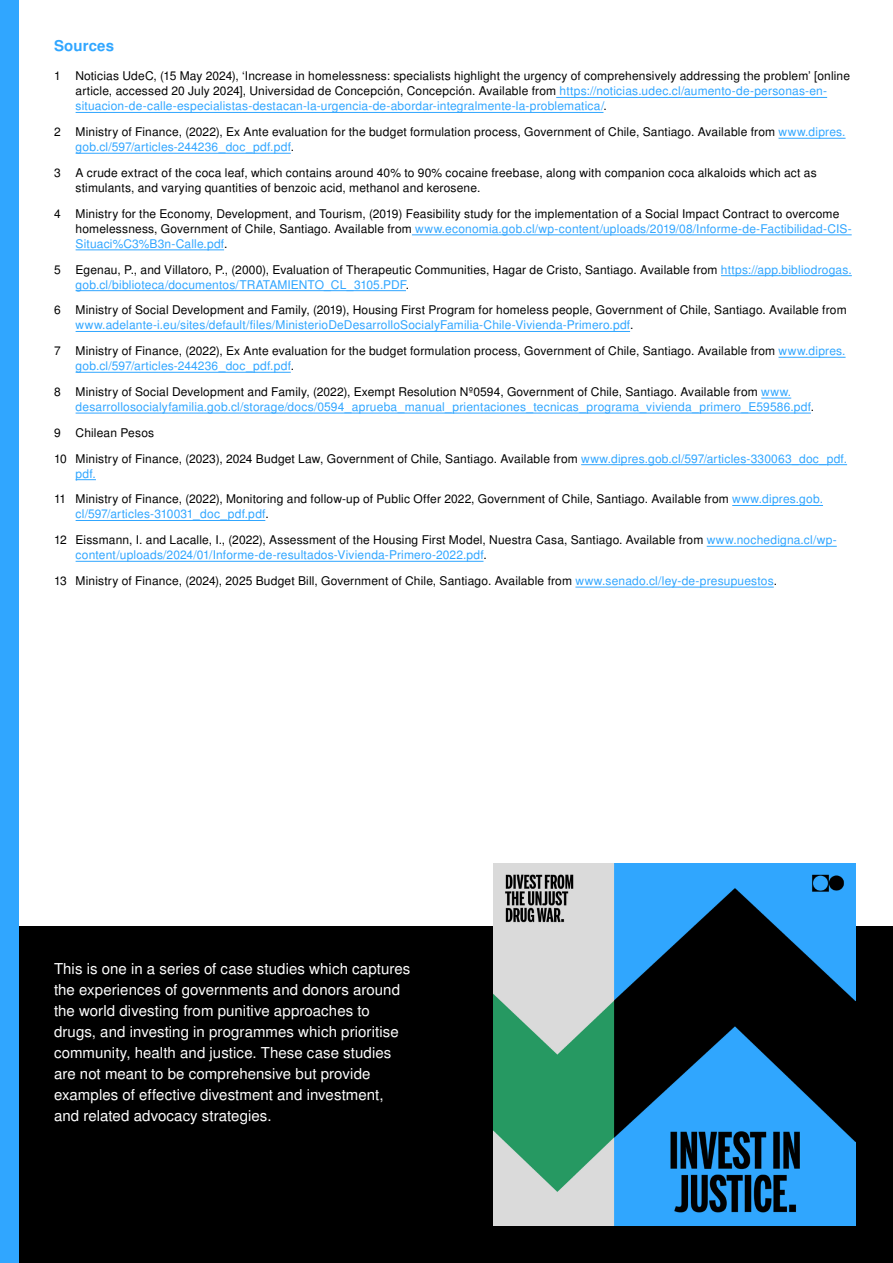
<style>
.page{position:relative;width:893px;height:1263px;background:#fff}
.page>*{position:absolute;margin:0;border:0;box-sizing:border-box;transform-origin:0 0}
.t1{font:15px/21px "Nimbus San L";letter-spacing:.005em;color:#fff}
.t2{font:700 15px "Nimbus San L";letter-spacing:.01em;color:#30a6ff}
.t3{font:12px/15px "Nimbus San L";letter-spacing:.015em;color:#000}
.t4{font:12px/15px "Nimbus San L";letter-spacing:.015em;color:#30a6ff}
.s1{color:#30a6ff}
.s2{color:#000}
</style>
<div class="page">
<div style="left:9px;top:927px;width:884px;height:336px;background:#000"></div>
<div style="left:0;top:0;width:18px;height:1263px;background:#30a6ff"></div>
<img style="left:494px;top:863px;width:361px;height:362px">
<hr style="left:556px;top:97px;width:271px;height:1px;background:#30a6ff">
<hr style="left:76px;top:112px;width:527px;height:1px;background:#30a6ff">
<hr style="left:779px;top:138px;width:67px;height:1px;background:#30a6ff">
<hr style="left:76px;top:153px;width:215px;height:1px;background:#30a6ff">
<hr style="left:412px;top:235px;width:440px;height:1px;background:#30a6ff">
<hr style="left:76px;top:250px;width:148px;height:1px;background:#30a6ff">
<hr style="left:721px;top:275px;width:131px;height:1px;background:#30a6ff">
<hr style="left:76px;top:290px;width:330px;height:1px;background:#30a6ff">
<hr style="left:76px;top:331px;width:554px;height:1px;background:#30a6ff">
<hr style="left:779px;top:357px;width:67px;height:1px;background:#30a6ff">
<hr style="left:76px;top:372px;width:215px;height:1px;background:#30a6ff">
<hr style="left:761px;top:398px;width:30px;height:1px;background:#30a6ff">
<hr style="left:76px;top:413px;width:735px;height:1px;background:#30a6ff">
<hr style="left:581px;top:464px;width:266px;height:1px;background:#30a6ff">
<svg style="left:76px;top:479px;width:20px;height:1px"></svg>
<hr style="left:732px;top:505px;width:91px;height:1px;background:#30a6ff">
<hr style="left:76px;top:520px;width:189px;height:1px;background:#30a6ff">
<hr style="left:707px;top:546px;width:130px;height:1px;background:#30a6ff">
<hr style="left:76px;top:561px;width:407px;height:1px;background:#30a6ff">
<hr style="left:575px;top:587px;width:199px;height:1px;background:#30a6ff">
<p class="t2" style="left:54px;top:36px;width:62px">Sources</p>
<p class="t3" style="left:76px;top:69px;width:776px;text-indent:-22px">1 N oticias UdeC, (15 May 2024), ‘Increase in homelessness: specialists highlight the urgency of comprehensively addressing the problem’ [online article, accessed 20 July 2024], Universidad de Concepción, Concepción. Available from <span class="s1">https://noticias.udec.cl/aumento-de-personas-en&shy;situacion-de-calle-especialistas-destacan-la-urgencia-de-abordar-integralmente-la-problematica/</span>.</p>
<p class="t3" style="left:76px;top:125px;width:771px;text-indent:-22px">2 Ministry of Finance, (2022), Ex Ante evaluation for the budget formulation process, Government of Chile, Santiago. Available from <span class="s1">www.dipres. gob.cl/597/articles-244236_doc_pdf.pdf</span>.</p>
<p class="t3" style="left:76px;top:165px;width:743px;text-indent:-22px">3 A crude extract of the coca leaf, which contains around 40% to 90% cocaine freebase, along with companion coca alkaloids which act as stimulants, and varying quantities of benzoic acid, methanol and kerosene.</p>
<p class="t3" style="left:76px;top:206px;width:778px;text-indent:-22px">4 Ministry for the Economy, Development, and Tourism, (2019) Feasibility study for the implementation of a Social Impact Contract to overcome homelessness, Government of Chile, Santiago. Available from <span class="s1">www.economia.gob.cl/wp-content/uploads/2019/08/Informe-de-Factibilidad-CIS-<br>Situaci%C3%B3n-Calle.pdf</span>.</p>
<p class="t3" style="left:76px;top:262px;width:778px;text-indent:-22px">5 Egenau, P., and Villatoro, P., (2000), Evaluation of Therapeutic Communities, Hagar de Cristo, Santiago. Available from <span class="s1">https://app.bibliodrogas. gob.cl/biblioteca/documentos/TRATAMIENTO_CL_3105.PDF</span>.</p>
<p class="t3" style="left:76px;top:303px;width:773px;text-indent:-22px">6 Ministry of Social Development and Family, (2019), Housing First Program for homeless people, Government of Chile, Santiago. Available from <span class="s1">www.adelante-i.eu/sites/default/files/MinisterioDeDesarrolloSocialyFamilia-Chile-Vivienda-Primero.pdf</span>.</p>
<p class="t3" style="left:76px;top:344px;width:771px;text-indent:-22px">7 Ministry of Finance, (2022), Ex Ante evaluation for the budget formulation process, Government of Chile, Santiago. Available from <span class="s1">www.dipres. gob.cl/597/articles-244236_doc_pdf.pdf</span>.</p>
<p class="t4" style="left:76px;top:384px;width:740px;text-indent:-22px"><span class="s2">8 Ministry of Social Development and Family, (2022), Exempt Resolution Nº0594, Government of Chile, Santiago. Available from</span> www. desarrollosocialyfamilia.gob.cl/storage/docs/0594_aprueba_manual_prientaciones_tecnicas_programa_vivienda_primero_E59586.pdf<span class="s2">.</span></p>
<p class="t3" style="left:54px;top:420px;width:795px;line-height:25.8px">9 Chilean Pesos<br>10 Ministry of Finance, (2023), 2024 Budget Law, Government of Chile, Santiago. Available from <span class="s1">www.dipres.gob.cl/597/articles-330063_doc_pdf.</span></p>
<p class="t3" style="left:54px;top:461px;width:770px;line-height:25.8px;text-indent:22px"><span class="s1">pdf.<br></span>11 Ministry of Finance, (2022), Monitoring and follow-up of Public Offer 2022, Government of Chile, Santiago. Available from <span class="s1">www.dipres.gob.</span></p>
<p class="t3" style="left:54px;top:501px;width:784px;line-height:25.8px;text-indent:22px"><span class="s1">cl/597/articles-310031_doc_pdf.pdf</span>.<br>12 Eissmann, I. and Lacalle, I., (2022), Assessment of the Housing First Model, Nuestra Casa, Santiago. Available from <span class="s1">www.nochedigna.cl/wp-</span></p>
<p class="t4" style="left:54px;top:542px;width:725px;line-height:25.8px;text-indent:22px">content/uploads/2024/01/Informe-de-resultados-Vivienda-Primero-2022.pdf<span class="s2">.<br>13 Ministry of Finance, (2024), 2025 Budget Bill, Government of Chile, Santiago. Available from</span> www.senado.cl/ley-de-presupuestos<span class="s2">.</span></p>
<p class="t1" style="left:54px;top:958px;width:358px">This is one in a series of case studies which captures the experiences of governments and donors around the world divesting from punitive approaches to drugs, and investing in programmes which prioritise community, health and justice. These case studies are not meant to be comprehensive but provide examples of effective divestment and investment, and related advocacy strategies.</p>
</div>
